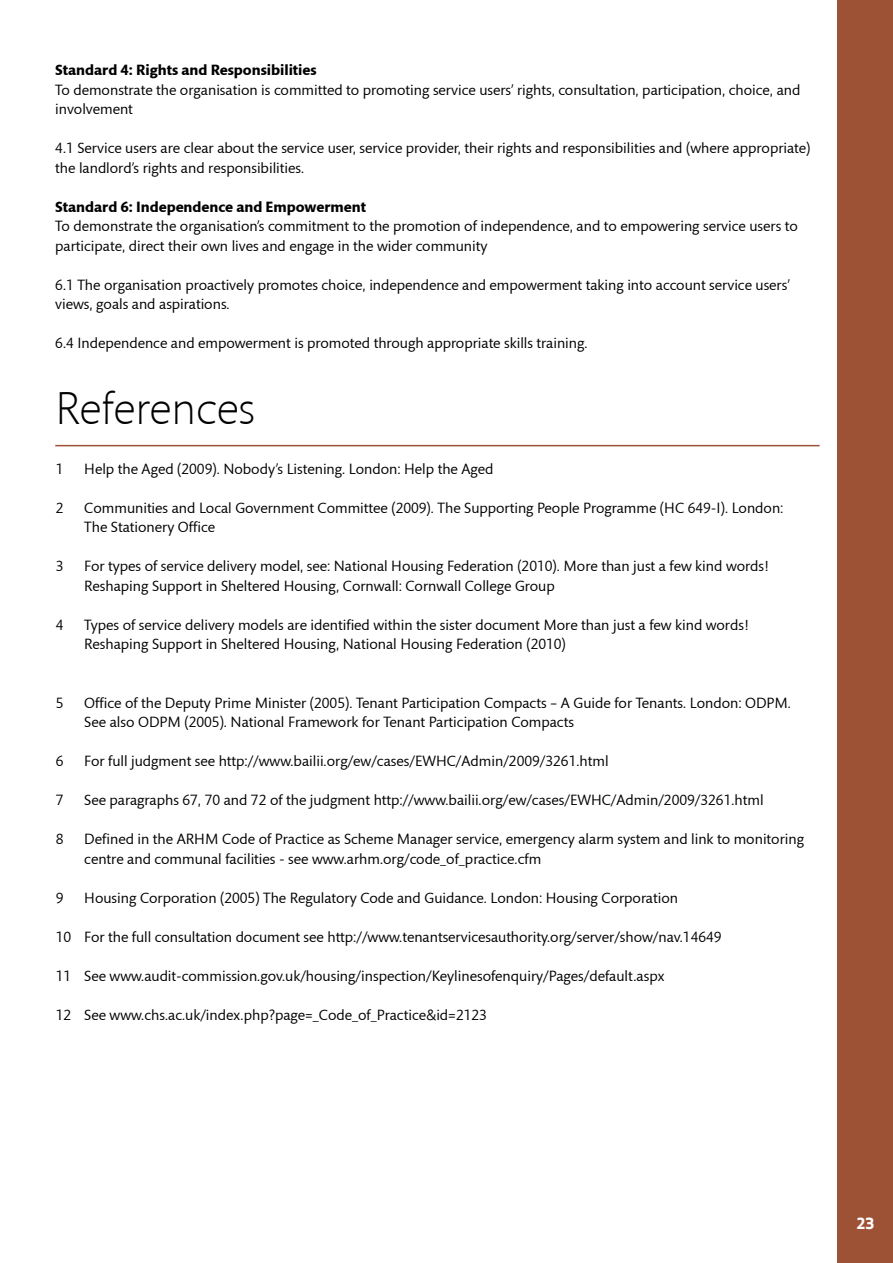
<style>
.page{position:relative;width:893px;height:1263px;background:#fff}
.page>*{position:absolute;margin:0;border:0;box-sizing:border-box;transform-origin:0 0}
.t1{font:300 46.5px "Mundo Sans";color:#000}
.t2{font:15px/19.5px "Mundo Sans";color:#000}
.t3{font:700 15px "Mundo Sans";color:#000}
.t4{font:15px "Apex New PS Bold Proportional";color:#fff}
</style>
<div class="page">
<div style="left:838px;top:0;width:55px;height:1263px;background:#9e5235"></div>
<hr style="left:55px;top:445px;width:765px;height:1px;background:#9e5235">
<p class="t3" style="left:55px;top:62px;width:263px">Standard 4: Rights and Responsibilities</p>
<p class="t2" style="left:55px;top:80px;width:747px">To demonstrate the organisation is committed to promoting service users’ rights, consultation, participation, choice, and involvement</p>
<p class="t2" style="left:55px;top:139px;width:757px">4.1 Service users are clear about the service user, service provider, their rights and responsibilities and (where appropriate) the landlord’s rights and responsibilities.</p>
<p class="t3" style="left:55px;top:198px;width:312px">Standard 6: Independence and Empowerment</p>
<p class="t2" style="left:55px;top:217px;width:744px">To demonstrate the organisation’s commitment to the promotion of independence, and to empowering service users to participate, direct their own lives and engage in the wider community</p>
<p class="t2" style="left:55px;top:275px;width:736px">6.1 The organisation proactively promotes choice, independence and empowerment taking into account service users’ views, goals and aspirations.</p>
<p class="t2" style="left:55px;top:334px;width:534px">6.4 Independence and empowerment is promoted through appropriate skills training.</p>
<h1 class="t1" style="left:55px;top:383px;width:202px">References</h1>
<p class="t2" style="left:56px;top:459px;width:9px">1</p>
<p class="t2" style="left:84px;top:459px;width:411px">Help the Aged (2009). Nobody’s Listening. London: Help the Aged</p>
<p class="t2" style="left:56px;top:498px;width:9px">2</p>
<p class="t2" style="left:84px;top:498px;width:701px">Communities and Local Government Committee (2009). The Supporting People Programme (HC 649-I). London:<br>The Stationery Office</p>
<p class="t2" style="left:56px;top:557px;width:9px">3</p>
<p class="t2" style="left:84px;top:557px;width:687px">For types of service delivery model, see: National Housing Federation (2010). More than just a few kind words!<br>Reshaping Support in Sheltered Housing, Cornwall: Cornwall College Group</p>
<p class="t2" style="left:56px;top:615px;width:9px">4</p>
<p class="t2" style="left:84px;top:615px;width:666px">Types of service delivery models are identified within the sister document More than just a few kind words!<br>Reshaping Support in Sheltered Housing, National Housing Federation (2010)</p>
<p class="t2" style="left:56px;top:693px;width:9px">5</p>
<p class="t2" style="left:84px;top:693px;width:708px">Office of the Deputy Prime Minister (2005). Tenant Participation Compacts – A Guide for Tenants. London: ODPM.<br>See also ODPM (2005). National Framework for Tenant Participation Compacts</p>
<p class="t2" style="left:56px;top:752px;width:9px">6</p>
<p class="t2" style="left:84px;top:752px;width:526px">For full judgment see http://www.bailii.org/ew/cases/EWHC/Admin/2009/3261.html</p>
<p class="t2" style="left:56px;top:791px;width:9px">7</p>
<p class="t2" style="left:84px;top:791px;width:681px">See paragraphs 67, 70 and 72 of the judgment http://www.bailii.org/ew/cases/EWHC/Admin/2009/3261.html</p>
<p class="t2" style="left:56px;top:830px;width:9px">8</p>
<p class="t2" style="left:84px;top:830px;width:721px">Defined in the ARHM Code of Practice as Scheme Manager service, emergency alarm system and link to monitoring centre and communal facilities - see www.arhm.org/code_of_practice.cfm</p>
<p class="t2" style="left:56px;top:888px;width:9px">9</p>
<p class="t2" style="left:84px;top:888px;width:595px">Housing Corporation (2005) The Regulatory Code and Guidance. London: Housing Corporation</p>
<p class="t2" style="left:56px;top:927px;width:667px">10 For the full consultation document see http://www.tenantservicesauthority.org/server/show/nav.14649</p>
<p class="t2" style="left:56px;top:966px;width:610px">11 See www.audit-commission.gov.uk/housing/inspection/Keylinesofenquiry/Pages/default.aspx</p>
<p class="t2" style="left:56px;top:1005px;width:433px">12 See www.chs.ac.uk/index.php?page=_Code_of_Practice&amp;id=2123</p>
<p class="t4" style="left:856px;top:1215px;width:19px">23</p>
</div>
